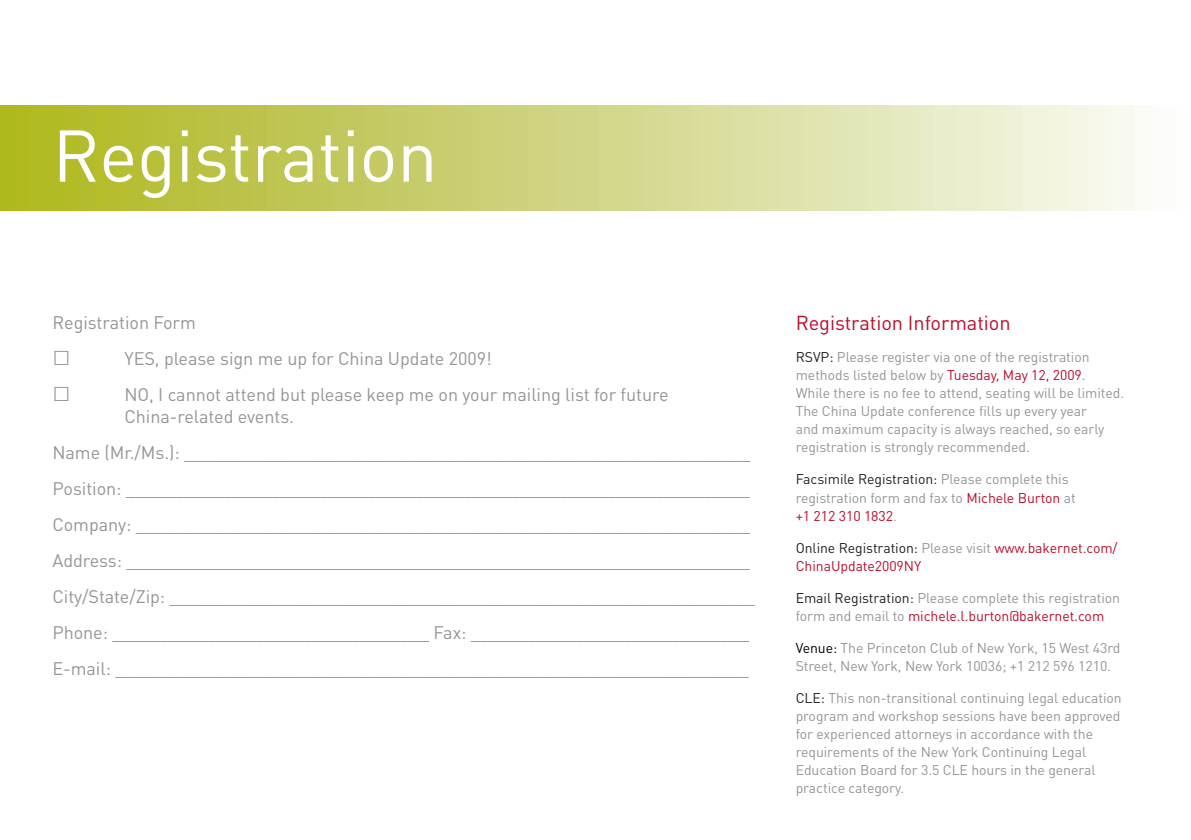
<style>
.page{position:relative;width:1191px;height:840px;background:#fff}
.page>*{position:absolute;margin:0;border:0;box-sizing:border-box;transform-origin:0 0}
.t1{font:72px "DINOT";letter-spacing:-.005em;color:#fff}
.t2{font:20px "DINOT";letter-spacing:-.005em;color:#ba0d2b}
.t3{font:18px/36px "DINOT";letter-spacing:-.005em;color:#939598}
.t4{font:14px/18px "DINOT";letter-spacing:-.005em;color:#939598}
.t5{font:14px/18px "DINOT";letter-spacing:-.005em;color:#ba0d2b}
.s1{font-family:"Franklin Gothic";font-size:30px}
.s2{color:#231f20}
.s3{color:#ba0d2b}
.s4{color:#939598}
.s5{color:#000}
</style>
<div class="page">
<div style="left:0;top:105px;width:1190px;height:105px;background:linear-gradient(to right,#acb51b,#fbfbf9)"></div>
<h1 class="t1" style="left:52px;top:107px;width:387px">Registration</h1>
<p class="t3" style="left:52px;top:303px;width:145px">Registration Form</p>
<p class="t3" style="left:52px;top:339px;width:441px"><span class="s1">□</span> YES, please sign me up for China Update 2009!</p>
<p class="t3" style="left:124px;top:382px;width:545px;line-height:22px;text-indent:-72px"><span class="s1">□</span> NO, I cannot attend but please keep me on your mailing list for future<br>China-related events.</p>
<p class="t3" style="left:52px;top:433px;width:704px">Name (Mr./Ms.): ___________________________________________________________ Position: _________________________________________________________________ Company: ________________________________________________________________ Address: _________________________________________________________________ City/State/Zip: _____________________________________________________________ Phone: _________________________________ Fax: _____________________________ E-mail: __________________________________________________________________</p>
<h2 class="t2" style="left:795px;top:309px;width:216px">Registration Information</h2>
<p class="t4" style="left:795px;top:347px;width:330px"><span class="s2">RSVP:</span> Please register via one of the registration methods listed below by <span class="s3">Tuesday, May 12, 2009</span>.<br>While there is no fee to attend, seating will be limited.<br>The China Update conference fills up every year<br>and maximum capacity is always reached, so early registration is strongly recommended.</p>
<p class="t4" style="left:795px;top:469px;width:281px"><span class="s2">Facsimile Registration:</span> Please complete this registration form and fax to <span class="s3">Michele Burton</span> at <span class="s3">+1 212 310 1832</span>.</p>
<p class="t5" style="left:795px;top:537px;width:323px"><span class="s2">Online Registration:</span> <span class="s4">Please visit</span> www.bakernet.com/<br>ChinaUpdate2009NY</p>
<p class="t4" style="left:795px;top:587px;width:326px"><span class="s2">Email Registration:</span> Please complete this registration form and email to <span class="s3">michele.l.burton@bakernet.com</span></p>
<p class="t4" style="left:795px;top:637px;width:326px"><span class="s5">Venue:</span> The Princeton Club of New York, 15 West 43rd<br>Street, New York, New York 10036; +1 212 596 1210.</p>
<p class="t4" style="left:795px;top:687px;width:327px"><span class="s2">CLE:</span> This non-transitional continuing legal education program and workshop sessions have been approved for experienced attorneys in accordance with the requirements of the New York Continuing Legal Education Board for 3.5 CLE hours in the general practice category.</p>
</div>
